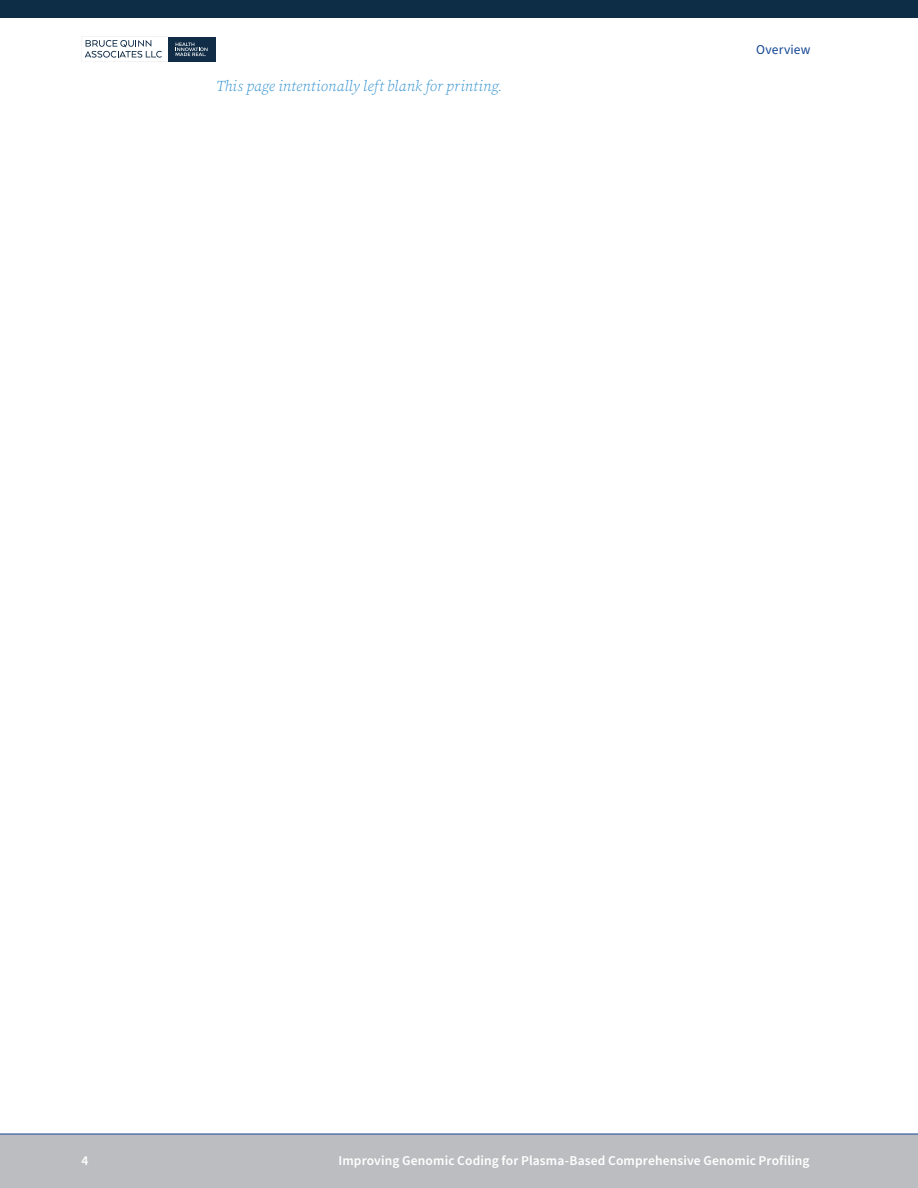
<style>
.page{position:relative;width:918px;height:1188px;background:#fff}
.page>*{position:absolute;margin:0;border:0;box-sizing:border-box;transform-origin:0 0}
.t1{font:italic 300 15px "Source Serif Pro";letter-spacing:.005em;color:#2d8ecd}
.t2{font:600 13.5px "Source Sans Pro";letter-spacing:.01em;color:#fff}
.t3{font:13.5px "Source Sans Pro";letter-spacing:.01em;color:#164795}
</style>
<div class="page">
<div style="left:0;top:0;width:918px;height:18px;background:#0d2c46"></div>
<div style="left:0;top:1134px;width:918px;height:54px;background:#bcbdc0"></div>
<hr style="left:0;top:1134px;width:918px;height:1px;background:#164795">
<div style="left:168px;top:37px;width:47px;height:24px;background:#102c46"></div>
<svg style="left:81px;top:37px;width:81px;height:21px"></svg>
<svg style="left:176px;top:43px;width:32px;height:13px"></svg>
<p class="t1" style="left:216px;top:76px;width:288px">This page intentionally left blank for printing.</p>
<p class="t3" style="left:756px;top:40px;width:56px">Overview</p>
<p class="t2" style="left:81px;top:1152px;width:8px">4</p>
<p class="t2" style="left:339px;top:1152px;width:473px">Improving Genomic Coding for Plasma-Based Comprehensive Genomic Profiling</p>
</div>
